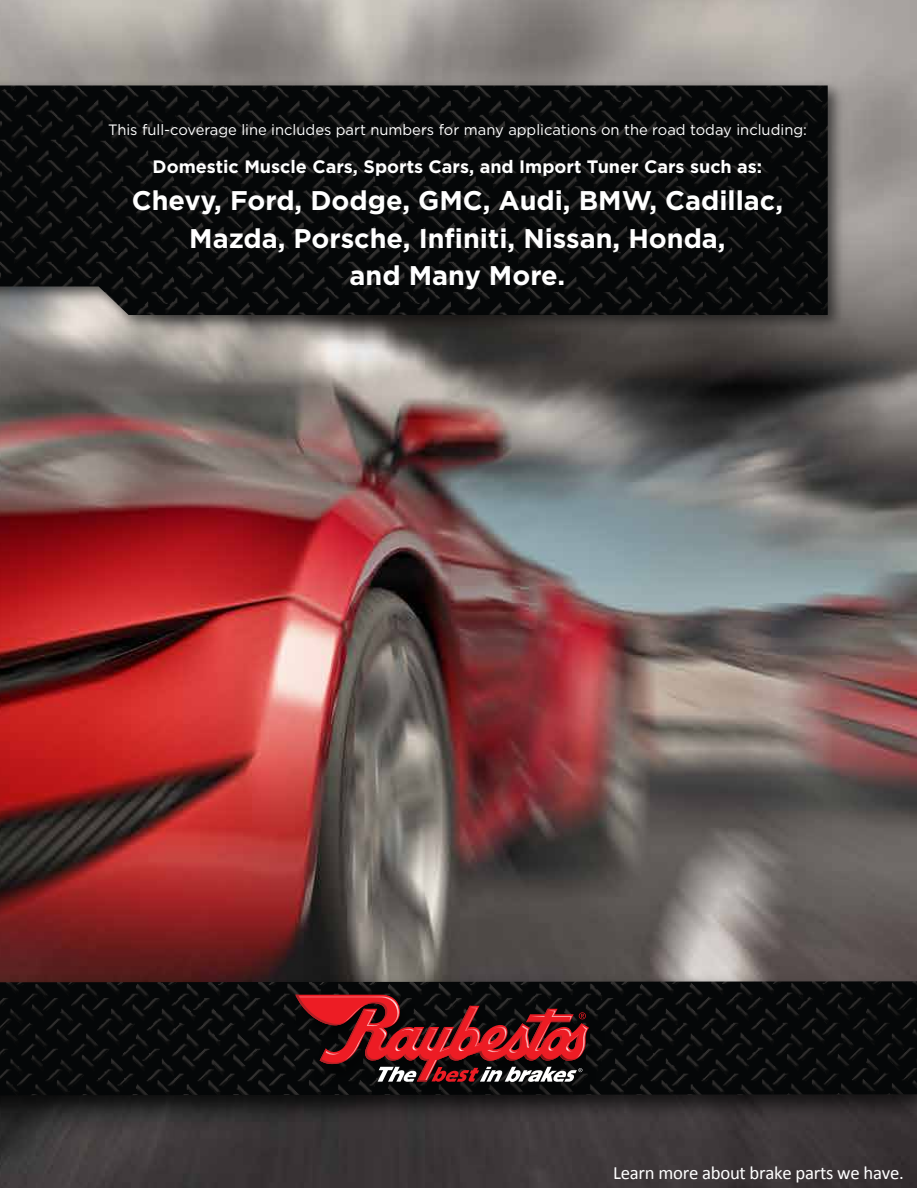
<style>
.page{position:relative;width:917px;height:1188px;background:#fff}
.page>*{position:absolute;margin:0;border:0;box-sizing:border-box;transform-origin:0 0}
.t1{font:700 27px/37.5px "Gotham";color:#fff;text-align:center}
.t2{font:18.75px "Calibri";letter-spacing:-.015em;color:#fff}
.t3{font:700 18px "Gotham";color:#fff}
.t4{font:15px "Gotham";color:#fff}
</style>
<div class="page">
<img style="left:0;top:0;width:916px;height:933px">
<img style="left:0;top:933px;width:916px;height:255px">
<img style="left:0;top:981px;width:916px;height:114px">
<img style="left:0;top:25px;width:871px;height:705px">
<img style="left:0;top:86px;width:827px;height:229px">
<img style="left:282px;top:987px;width:329px;height:122px">
<svg style="left:295px;top:995px;width:295px;height:87px"></svg>
<p class="t4" style="left:108px;top:120px;width:700px">This full-coverage line includes part numbers for many applications on the road today including:</p>
<p class="t3" style="left:152px;top:154px;width:611px">Domestic Muscle Cars, Sports Cars, and Import Tuner Cars such as:</p>
<p class="t1" style="left:132px;top:182px;width:652px">Chevy, Ford, Dodge, GMC, Audi, BMW, Cadillac,<br>Mazda, Porsche, Infiniti, Nissan, Honda,<br>and Many More.</p>
<p class="t2" style="left:612px;top:1160px;width:292px">Learn more about brake parts we have.</p>
</div>
